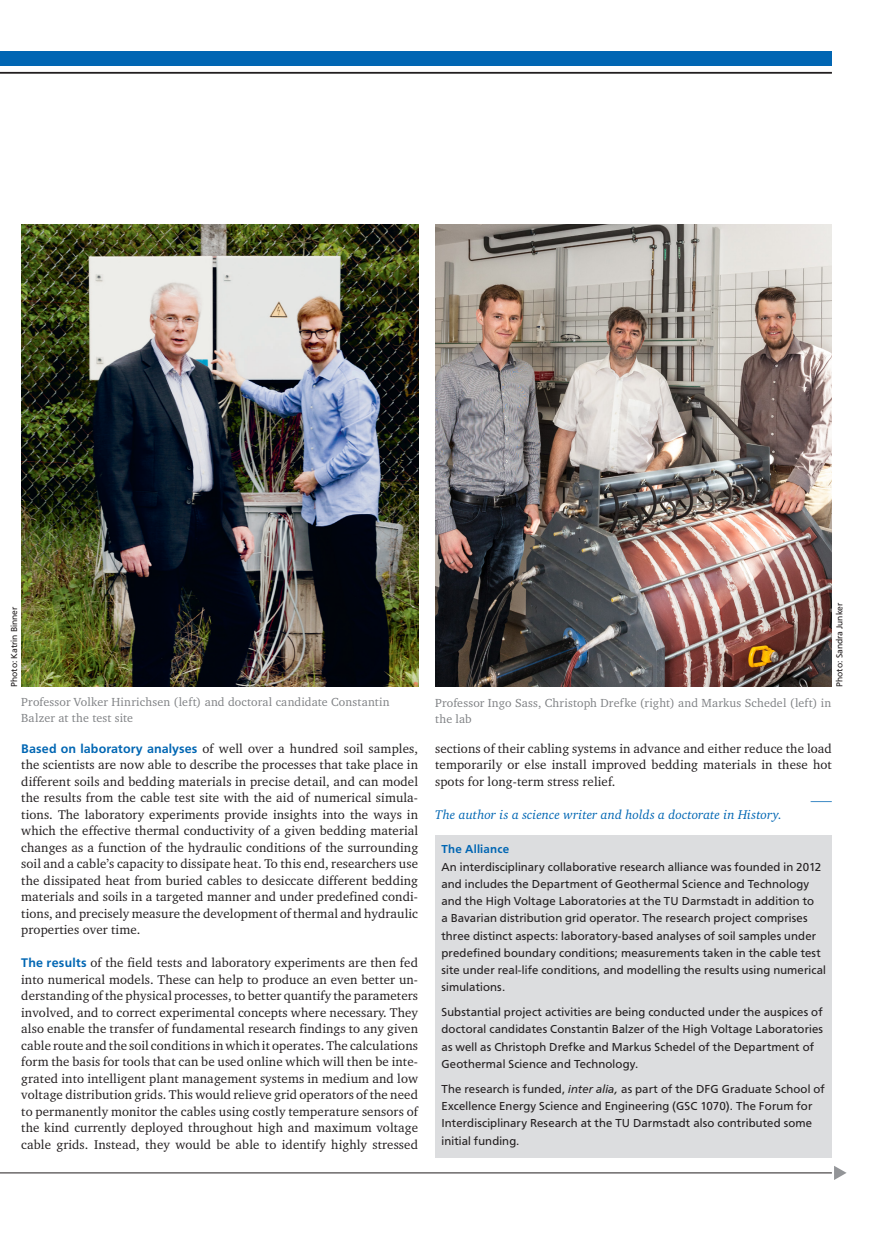
<style>
.page{position:relative;width:883px;height:1234px;background:#fff}
.page>*{position:absolute;margin:0;border:0;box-sizing:border-box;transform-origin:0 0}
.t1{font:12.9px/16.5px "Charter";letter-spacing:.01em;color:#231f20;text-align:justify}
.t2{font:italic 12.9px "Charter";letter-spacing:.005em;color:#0166b3}
.t3{font:12.9px "Charter";color:#0166b3;scale:3.27 1}
.t4{font:12px/17.2px "Front Page Pro";letter-spacing:.01em;color:#231f20}
.t5{font:12px/16.5px "Charter";letter-spacing:.015em;color:#808285}
.t6{font:500 12px "Front Page Pro";letter-spacing:.02em;color:#0166b3}
.t7{font:9px "Front Page Pro";color:#231f20}
.s1{font-family:"Front Page Pro";font-weight:500;color:#0166b3}
.s2{font-style:italic}
</style>
<div class="page">
<hr style="left:0;top:1172px;width:831px;height:1px;background:#231f20">
<svg style="left:834px;top:1166px;width:12px;height:13px"></svg>
<div style="left:0;top:51px;width:831px;height:15px;background:#0166b3"></div>
<hr style="left:0;top:72px;width:831px;height:2px;background:#231f20">
<div style="left:435px;top:835px;width:396px;height:322px;background:#dcdddf"></div>
<img style="left:21px;top:224px;width:397px;height:462px">
<img style="left:435px;top:224px;width:396px;height:462px">
<p class="t7" style="left:8px;top:686px;width:81px;rotate:-90deg">Photo: Katrin Binner</p>
<p class="t7" style="left:832px;top:686px;width:85px;rotate:-90deg">Photo: Sandra Junker</p>
<p class="t5" style="left:21px;top:693px;width:370px">Professor Volker Hinrichsen (left) and doctoral candidate Constantin<br>Balzer at the test site</p>
<p class="t5" style="left:435px;top:694px;width:397px">Professor Ingo Sass, Christoph Drefke (right) and Markus Schedel (left) in the lab</p>
<p class="t1" style="left:21px;top:739px;width:398px"><span class="s1">Based on laboratory analyses</span> of well over a hundred soil samples, the scientists are now able to describe the processes that take place in different soils and bedding materials in precise detail, and can model the results from the cable test site with the aid of numerical simula&shy;tions. The laboratory experiments provide insights into the ways in which the effective thermal conductivity of a given bedding material changes as a function of the hydraulic conditions of the surrounding soil and a cable’s capacity to dissipate heat. To this end, researchers use the dissipated heat from buried cables to desiccate different bedding materials and soils in a targeted manner and under predefined condi&shy;tions, and precisely measure the development of thermal and hydraulic properties over time.</p>
<p class="t1" style="left:21px;top:954px;width:398px"><span class="s1">The results</span> of the field tests and laboratory experiments are then fed into numerical models. These can help to produce an even better un&shy;derstanding of the physical processes, to better quantify the parameters involved, and to correct experimental concepts where necessary. They also enable the transfer of fundamental research findings to any given cable route and the soil conditions in which it operates. The calculations form the basis for tools that can be used online which will then be inte&shy;grated into intelligent plant management systems in medium and low voltage distribution grids. This would relieve grid operators of the need to permanently monitor the cables using costly temperature sensors of the kind currently deployed throughout high and maximum voltage cable grids. Instead, they would be able to identify highly stressed</p>
<p class="t1" style="left:435px;top:739px;width:398px">sections of their cabling systems in advance and either reduce the load temporarily or else install improved bedding materials in these hot spots for long-term stress relief.</p>
<p class="t3" style="left:810px;top:786px;width:8px">_</p>
<p class="t2" style="left:435px;top:805px;width:348px">The author is a science writer and holds a doctorate in History.</p>
<p class="t6" style="left:441px;top:840px;width:69px">The Alliance</p>
<p class="t4" style="left:441px;top:856px;width:386px">An interdisciplinary collaborative research alliance was founded in 2012 and includes the Department of Geothermal Science and Technology and the High Voltage Laboratories at the TU Darmstadt in addition to<br>a Bavarian distribution grid operator. The research project comprises three distinct aspects: laboratory-based analyses of soil samples under predefined boundary conditions; measurements taken in the cable test site under real-life conditions, and modelling the results using numerical simulations.</p>
<p class="t4" style="left:441px;top:1002px;width:383px">Substantial project activities are being conducted under the auspices of doctoral candidates Constantin Balzer of the High Voltage Laboratories as well as Christoph Drefke and Markus Schedel of the Department of Geothermal Science and Technology.</p>
<p class="t4" style="left:441px;top:1078px;width:384px">The research is funded, <span class="s2">inter alia,</span> as part of the DFG Graduate School of Excellence Energy Science and Engineering (GSC 1070). The Forum for Interdisciplinary Research at the TU Darmstadt also contributed some initial funding.</p>
</div>
